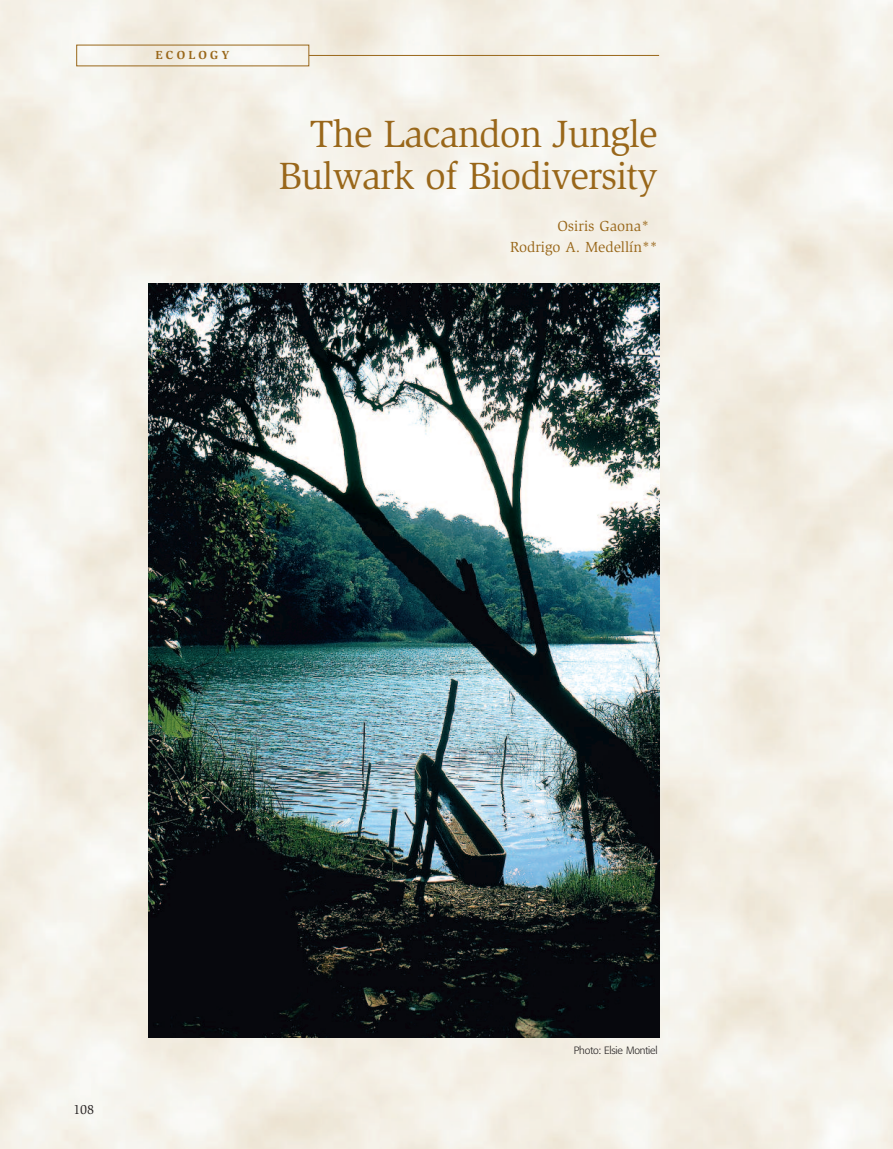
<style>
.page{position:relative;width:893px;height:1149px;background:#fff}
.page>*{position:absolute;margin:0;border:0;box-sizing:border-box;transform-origin:0 0}
.t1{font:39px/42px "Slimbach";letter-spacing:-.025em;color:#99671a;text-align:right}
.t2{font:15px/21px "Slimbach";color:#99671a}
.t3{font:13.5px "Slimbach";color:#231f20}
.t4{font:700 12px "Slimbach";letter-spacing:.27em;color:#99671a}
.t5{font:300 10.5px "Formata";letter-spacing:-.015em;color:#231f20}
</style>
<div class="page">
<img style="left:0;top:0;width:893px;height:1148px">
<hr style="left:309px;top:55px;width:350px;height:1px;background:#99671a">
<img style="left:148px;top:283px;width:511px;height:754px">
<p class="t4" style="left:156px;top:50px;width:75px">ECOLOGY</p>
<p class="t1" style="left:278px;top:116px;width:381px">The Lacandon Jungle<br>Bulwark of Biodiversity</p>
<p class="t2" style="left:510px;top:217px;width:149px;text-indent:47px">Osiris Gaona*<br>Rodrigo A. Medellín**</p>
<p class="t3" style="left:74px;top:1103px;width:22px">108</p>
<p class="t5" style="left:574px;top:1045px;width:85px">Photo: Elsie Montiel</p>
</div>
